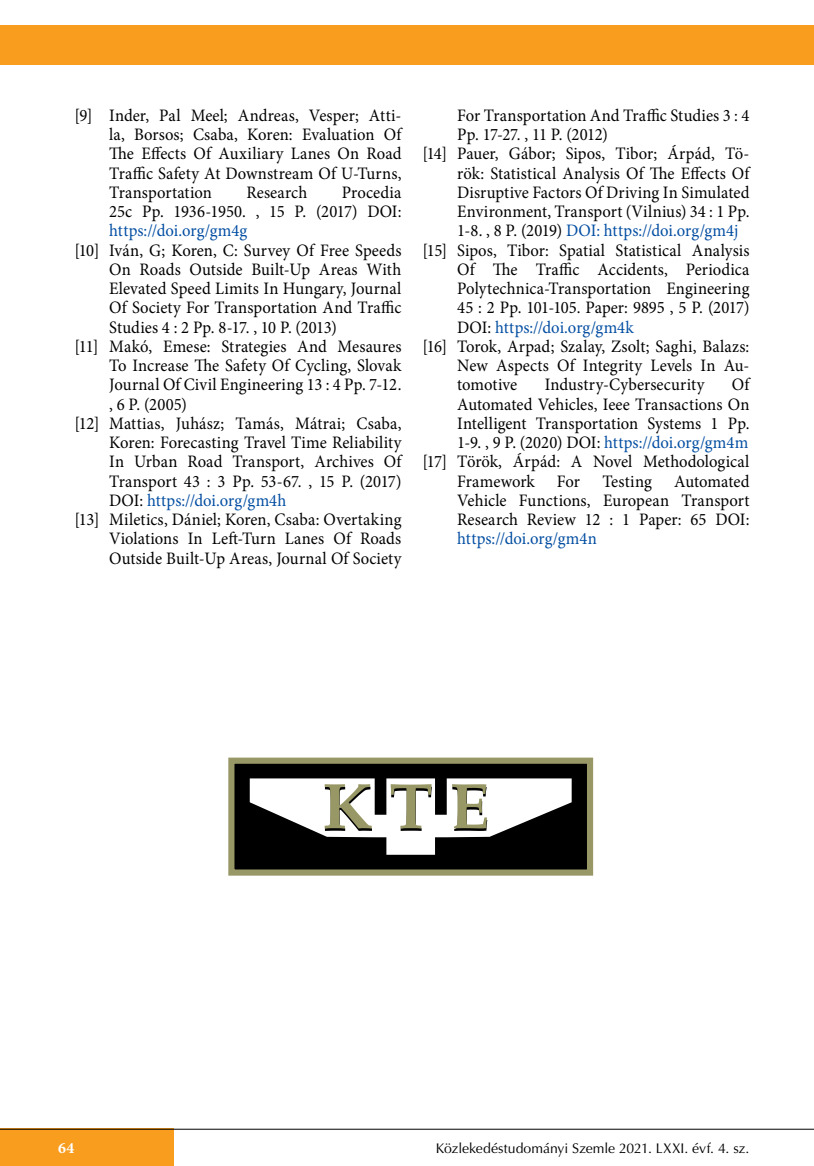
<style>
.page{position:relative;width:814px;height:1166px;background:#fff}
.page>*{position:absolute;margin:0;border:0;box-sizing:border-box;transform-origin:0 0}
.t1{font:700 64.58px "Book Antiqua";color:#000}
.t2{font:17.5px/19.2px "Minion Pro";letter-spacing:.005em;color:#000;text-align:justify;scale:.95 1}
.t3{font:17.5px "Minion Pro";color:#034ea2;scale:.95 1}
.t4{font:700 15.75px "Minion Pro";color:#fff}
.t5{font:14px "Optima CE";letter-spacing:-.005em;color:#000}
.s1{color:#000}
.s2{color:#034ea2}
</style>
<div class="page">
<div style="left:0;top:25px;width:814px;height:39px;background:#f99d1e"></div>
<div style="left:0;top:1129px;width:174px;height:37px;background:#f99d1e"></div>
<hr style="left:0;top:1129px;width:814px;height:1px;background:#000">
<div style="left:231px;top:761px;width:359px;height:111px;background:#000"></div>
<div style="left:228px;top:757px;width:365px;height:118px;border:6px solid #989866"></div>
<svg style="left:250px;top:778px;width:321px;height:77px"></svg>
<p class="t2" style="left:109px;top:106px;width:309px;text-indent:-35px">[9] Inder, Pal Meel; Andreas, Vesper; Atti&shy;la, Borsos; Csaba, Koren: Evaluation Of The Effects Of Auxiliary Lanes On Road Traffic Safety At Downstream Of U-Turns, Transportation</p>
<p class="t2" style="left:246px;top:183px;width:65px">Research</p>
<p class="t2" style="left:342px;top:183px;width:64px">Procedia</p>
<p class="t2" style="left:109px;top:202px;width:309px">25c Pp. 1936-1950. , 15 P. (2017) DOI:</p>
<p class="t3" style="left:109px;top:219px;width:147px">https://doi.org/gm4g</p>
<p class="t2" style="left:74px;top:240px;width:346px">[10] Iván, G; Koren, C: Survey Of Free Speeds</p>
<p class="t2" style="left:109px;top:260px;width:309px">On Roads Outside Built-Up Areas With</p>
<p class="t2" style="left:109px;top:279px;width:309px">Elevated Speed Limits In Hungary, Journal</p>
<p class="t2" style="left:109px;top:298px;width:309px">Of Society For Transportation And Traffic</p>
<p class="t2" style="left:109px;top:317px;width:241px">Studies 4 : 2 Pp. 8-17. , 10 P. (2013)</p>
<p class="t2" style="left:74px;top:337px;width:346px">[11] Makó, Emese: Strategies And Mesaures</p>
<p class="t2" style="left:109px;top:356px;width:309px">To Increase The Safety Of Cycling, Slovak</p>
<p class="t2" style="left:109px;top:375px;width:309px">Journal Of Civil Engineering 13 : 4 Pp. 7-12.</p>
<p class="t2" style="left:109px;top:394px;width:83px">, 6 P. (2005)</p>
<p class="t2" style="left:74px;top:414px;width:346px">[12] Mattias, Juhász; Tamás, Mátrai; Csaba,</p>
<p class="t2" style="left:109px;top:433px;width:309px">Koren: Forecasting Travel Time Reliability</p>
<p class="t2" style="left:109px;top:452px;width:309px">In Urban Road Transport, Archives Of</p>
<p class="t2" style="left:109px;top:471px;width:309px">Transport 43 : 3 Pp. 53-67. , 15 P. (2017)</p>
<p class="t3" style="left:109px;top:488px;width:188px"><span class="s1">DOI:</span> https://doi.org/gm4h</p>
<p class="t2" style="left:74px;top:510px;width:346px">[13] Miletics, Dániel; Koren, Csaba: Overtaking</p>
<p class="t2" style="left:109px;top:529px;width:309px">Violations In Left-Turn Lanes Of Roads</p>
<p class="t2" style="left:109px;top:548px;width:309px">Outside Built-Up Areas, Journal Of Society</p>
<p class="t2" style="left:457px;top:106px;width:309px">For Transportation And Traffic Studies 3 : 4</p>
<p class="t2" style="left:457px;top:125px;width:160px">Pp. 17-27. , 11 P. (2012)</p>
<p class="t2" style="left:422px;top:144px;width:346px">[14] Pauer, Gábor; Sipos, Tibor; Árpád, Tö-</p>
<p class="t2" style="left:457px;top:163px;width:309px">rök: Statistical Analysis Of The Effects Of</p>
<p class="t2" style="left:457px;top:183px;width:309px">Disruptive Factors Of Driving In Simulated</p>
<p class="t2" style="left:457px;top:202px;width:309px">Environment, Transport (Vilnius) 34 : 1 Pp.</p>
<p class="t3" style="left:457px;top:219px;width:297px"><span class="s1">1-8. , 8 P. (2019)</span> DOI: https://doi.org/gm4j</p>
<p class="t2" style="left:422px;top:240px;width:346px">[15] Sipos, Tibor: Spatial Statistical Analysis</p>
<p class="t2" style="left:457px;top:260px;width:309px">Of The Traffic Accidents, Periodica</p>
<p class="t2" style="left:457px;top:279px;width:309px">Polytechnica-Transportation Engineering</p>
<p class="t2" style="left:457px;top:298px;width:309px">45 : 2 Pp. 101-105. Paper: 9895 , 5 P. (2017)</p>
<p class="t3" style="left:457px;top:315px;width:187px"><span class="s1">DOI:</span> https://doi.org/gm4k</p>
<p class="t2" style="left:422px;top:337px;width:345px">[16] Torok, Arpad; Szalay, Zsolt; Saghi, Balazs:</p>
<p class="t2" style="left:457px;top:356px;width:309px">New Aspects Of Integrity Levels In Au-</p>
<p class="t2" style="left:457px;top:375px;width:65px">tomotive</p>
<p class="t2" style="left:544px;top:375px;width:169px">Industry-Cybersecurity</p>
<p class="t2" style="left:732px;top:375px;width:20px">Of</p>
<p class="t2" style="left:457px;top:394px;width:309px">Automated Vehicles, Ieee Transactions On</p>
<p class="t2" style="left:457px;top:414px;width:309px">Intelligent Transportation Systems 1 Pp.</p>
<p class="t3" style="left:457px;top:431px;width:308px"><span class="s1">1-9. , 9 P. (2020) DOI:</span> https://doi.org/gm4m</p>
<p class="t2" style="left:422px;top:452px;width:346px">[17] Török, Árpád: A Novel Methodological</p>
<p class="t2" style="left:457px;top:471px;width:83px">Framework</p>
<p class="t2" style="left:557px;top:471px;width:26px">For</p>
<p class="t2" style="left:602px;top:471px;width:54px">Testing</p>
<p class="t2" style="left:457px;top:471px;width:309px;text-indent:217px">Automated Vehicle Functions, European Transport Research Review 12 : 1 Paper: 65 DOI: <span class="s2">https://doi.org/gm4n</span></p>
<p class="t1" style="left:323px;top:765px;width:168px">KTE</p>
<p class="t4" style="left:58px;top:1137px;width:18px">64</p>
<p class="t5" style="left:436px;top:1139px;width:315px">Közlekedéstudományi Szemle 2021. LXXI. évf. 4. sz.</p>
</div>
